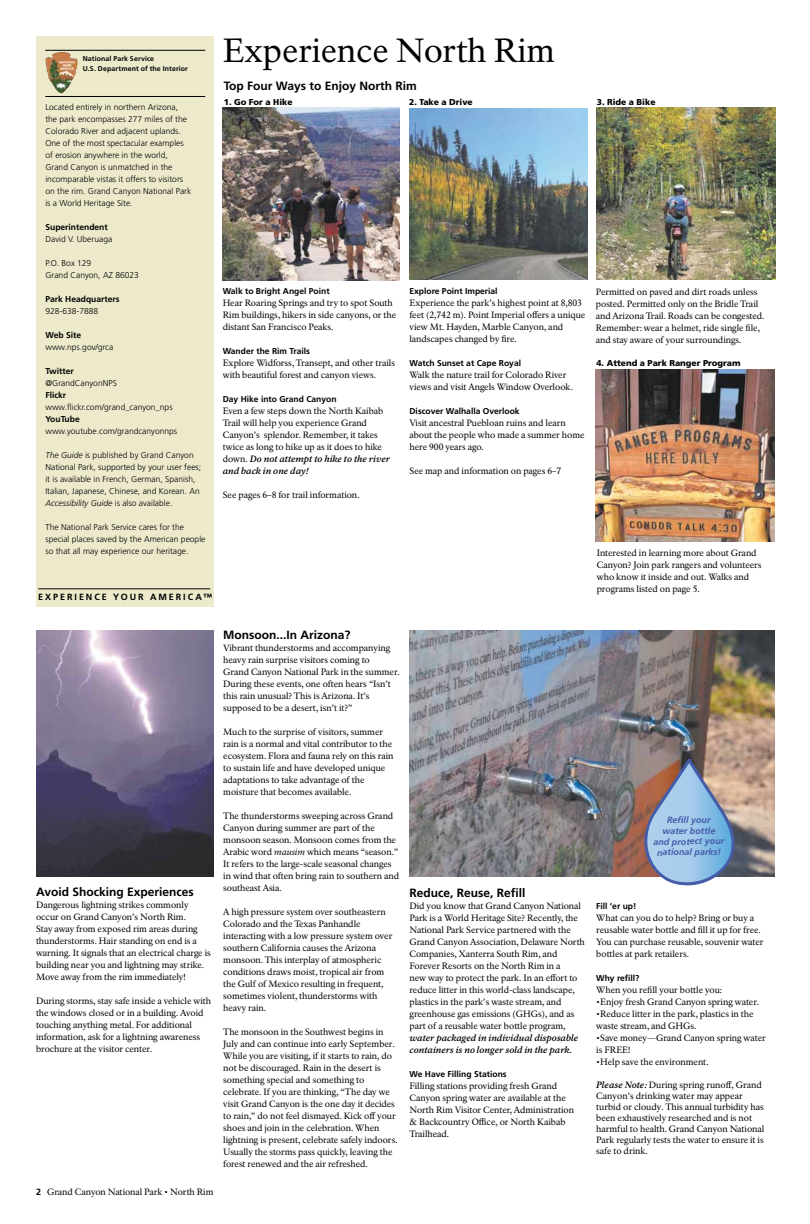
<style>
.page{position:relative;width:810px;height:1224px;background:#fff}
.page>*{position:absolute;margin:0;border:0;box-sizing:border-box;transform-origin:0 0}
.t1{font:33px "NPS Rawlinson OT";color:#000}
.t2{font:700 12px "Frutiger LT Std";color:#000}
.t3{font:9px/12px "NPS Rawlinson OT";letter-spacing:-.005em;color:#000}
.t4{font:italic 700 9px/12px "NPS Rawlinson OT";color:#000}
.t5{font:italic 700 9px/10.8px "Frutiger LT Std";letter-spacing:-.01em;color:#445ca9;text-align:center}
.t6{font:700 9px "Frutiger LT Std";letter-spacing:.215em;color:#000}
.t7{font:300 8.5px/12px "Frutiger LT Std";color:#000}
.t8{font:700 8.5px "Frutiger LT Std";color:#000}
.t9{font:900 8.5px "Frutiger LT Std";color:#000}
.t10{font:700 7px/10px "Frutiger LT Std";letter-spacing:.02em;color:#000}
.s1{font-style:italic}
.s2{font-weight:700;font-style:italic}
.s3{font-family:"Frutiger LT Std";font-weight:300}
.s4{font-family:"Frutiger LT Std";font-weight:700}
</style>
<div class="page">
<div style="left:36px;top:36px;width:177px;height:570px;background:#ede9cb"></div>
<hr style="left:45px;top:50px;width:160px;height:1px;background:#000">
<hr style="left:45px;top:96px;width:160px;height:1px;background:#000">
<img style="left:45px;top:52px;width:33px;height:41px">
<img style="left:223px;top:108px;width:177px;height:172px">
<img style="left:410px;top:109px;width:177px;height:170px">
<img style="left:596px;top:370px;width:179px;height:172px">
<img style="left:597px;top:108px;width:178px;height:171px">
<img style="left:410px;top:630px;width:365px;height:247px">
<svg style="left:644px;top:759px;width:95px;height:127px;background:#9caabd"></svg>
<img style="left:36px;top:630px;width:178px;height:247px">
<hr style="left:38px;top:589px;width:172px;height:1px;background:#000">
<p class="t10" style="left:83px;top:54px;width:107px">National Park Service<br>U.S. Department of the Interior</p>
<p class="t7" style="left:45px;top:102px;width:147px">Located entirely in northern Arizona, the park encompasses 277 miles of the Colorado River and adjacent uplands.<br>One of the most spectacular examples of erosion anywhere in the world, Grand Canyon is unmatched in the incomparable vistas it offers to visitors on the rim. Grand Canyon National Park is a World Heritage Site.</p>
<p class="t8" style="left:45px;top:222px;width:64px">Superintendent</p>
<p class="t7" style="left:45px;top:234px;width:68px">David V. Uberuaga</p>
<p class="t7" style="left:45px;top:258px;width:95px">P.O. Box 129<br>Grand Canyon, AZ 86023</p>
<p class="t8" style="left:45px;top:294px;width:76px">Park Headquarters</p>
<p class="t7" style="left:45px;top:306px;width:54px">928-638-7888</p>
<p class="t8" style="left:45px;top:331px;width:37px">Web Site</p>
<p class="t7" style="left:45px;top:342px;width:69px">www.nps.gov/grca</p>
<p class="t8" style="left:45px;top:367px;width:30px">Twitter</p>
<p class="t7" style="left:45px;top:378px;width:73px">@GrandCanyonNPS</p>
<p class="t8" style="left:45px;top:391px;width:22px">Flickr</p>
<p class="t7" style="left:45px;top:402px;width:129px">www.flickr.com/grand_canyon_nps</p>
<p class="t8" style="left:45px;top:415px;width:36px">YouTube</p>
<p class="t7" style="left:45px;top:426px;width:133px">www.youtube.com/grandcanyonnps</p>
<p class="t7" style="left:45px;top:450px;width:157px"><span class="s1">The Guide</span> is published by Grand Canyon National Park, supported by your user fees; it is available in French, German, Spanish, Italian, Japanese, Chinese, and Korean. An <span class="s1">Accessibility Guide</span> is also available.</p>
<p class="t7" style="left:45px;top:522px;width:162px">The National Park Service cares for the special places saved by the American people so that all may experience our heritage.</p>
<p class="t6" style="left:38px;top:591px;width:175px">EXPERIENCE YOU R AMERICA™</p>
<h1 class="t1" style="left:223px;top:30px;width:334px">Experience North Rim</h1>
<h2 class="t2" style="left:224px;top:79px;width:194px">Top Four Ways to Enjoy North Rim</h2>
<p class="t9" style="left:224px;top:97px;width:70px">1. Go For a Hike</p>
<p class="t9" style="left:409px;top:97px;width:65px">2. Take a Drive</p>
<p class="t9" style="left:597px;top:97px;width:60px">3. Ride a Bike</p>
<p class="t8" style="left:223px;top:287px;width:108px">Walk to Bright Angel Point</p>
<p class="t3" style="left:223px;top:297px;width:175px">Hear Roaring Springs and try to spot South<br>Rim buildings, hikers in side canyons, or the distant San Francisco Peaks.</p>
<p class="t8" style="left:223px;top:347px;width:89px">Wander the Rim Trails</p>
<p class="t3" style="left:223px;top:357px;width:174px">Explore Widforss, Transept, and other trails with beautiful forest and canyon views.</p>
<p class="t8" style="left:223px;top:395px;width:115px">Day Hike into Grand Canyon</p>
<p class="t3" style="left:223px;top:405px;width:169px">Even a few steps down the North Kaibab Trail will help you experience Grand Canyon’s splendor. Remember, it takes twice as long to hike up as it does to hike down. <span class="s2">Do not attempt to hike to the river and back in one day!</span></p>
<p class="t3" style="left:223px;top:489px;width:138px">See pages 6<span class="s3">–</span>8 for trail information.</p>
<p class="t8" style="left:409px;top:287px;width:90px">Explore Point Imperial</p>
<p class="t3" style="left:410px;top:297px;width:177px">Experience the park’s highest point at 8,803 feet (2,742 m). Point Imperial offers a unique view Mt. Hayden, Marble Canyon, and landscapes changed by fire.</p>
<p class="t8" style="left:410px;top:359px;width:113px">Watch Sunset at Cape Royal</p>
<p class="t3" style="left:410px;top:369px;width:165px">Walk the nature trail for Colorado River views and visit Angels Window Overlook.</p>
<p class="t8" style="left:410px;top:407px;width:112px">Discover Walhalla Overlook</p>
<p class="t3" style="left:410px;top:417px;width:176px">Visit ancestral Puebloan ruins and learn about the people who made a summer home here 900 years ago.</p>
<p class="t3" style="left:410px;top:465px;width:153px">See map and information on pages 6–7</p>
<p class="t3" style="left:596px;top:286px;width:170px">Permitted on paved and dirt roads unless posted. Permitted only on the Bridle Trail and Arizona Trail. Roads can be congested.<br>Remember: wear a helmet, ride single file, and stay aware of your surroundings.</p>
<p class="t9" style="left:596px;top:358px;width:146px">4. Attend a Park Ranger Program</p>
<p class="t3" style="left:597px;top:547px;width:166px">Interested in learning more about Grand Canyon? Join park rangers and volunteers who know it inside and out. Walks and programs listed on page 5.</p>
<h2 class="t2" style="left:36px;top:885px;width:159px">Avoid Shocking Experiences</h2>
<p class="t3" style="left:36px;top:899px;width:176px">Dangerous lightning strikes commonly occur on Grand Canyon’s North Rim.<br>Stay away from exposed rim areas during thunderstorms. Hair standing on end is a warning. It signals that an electrical charge is building near you and lightning may strike.<br>Move away from the rim immediately!</p>
<p class="t3" style="left:36px;top:995px;width:177px">During storms, stay safe inside a vehicle with the windows closed or in a building. Avoid touching anything metal. For additional information, ask for a lightning awareness brochure at the visitor center.</p>
<p class="t3" style="left:36px;top:1186px;width:179px"><span class="s4">2</span> Grand Canyon National Park • North Rim</p>
<h2 class="t2" style="left:223px;top:628px;width:129px">Monsoon...In Arizona?</h2>
<p class="t3" style="left:223px;top:642px;width:178px">Vibrant thunderstorms and accompanying heavy rain surprise visitors coming to<br>Grand Canyon National Park in the summer.<br>During these events, one often hears “Isn’t this rain unusual? This is Arizona. It’s supposed to be a desert, isn’t it?”</p>
<p class="t3" style="left:223px;top:726px;width:172px">Much to the surprise of visitors, summer rain is a normal and vital contributor to the ecosystem. Flora and fauna rely on this rain to sustain life and have developed unique adaptations to take advantage of the moisture that becomes available.</p>
<p class="t3" style="left:223px;top:810px;width:177px">The thunderstorms sweeping across Grand Canyon during summer are part of the monsoon season. Monsoon comes from the Arabic word <span class="s1">mausim</span> which means “season.” It refers to the large-scale seasonal changes in wind that often bring rain to southern and southeast Asia.</p>
<p class="t3" style="left:223px;top:906px;width:171px">A high pressure system over southeastern Colorado and the Texas Panhandle interacting with a low pressure system over southern California causes the Arizona monsoon. This interplay of atmospheric conditions draws moist, tropical air from the Gulf of Mexico resulting in frequent, sometimes violent, thunderstorms with heavy rain.</p>
<p class="t3" style="left:223px;top:1026px;width:176px">The monsoon in the Southwest begins in July and can continue into early September.<br>While you are visiting, if it starts to rain, do not be discouraged. Rain in the desert is something special and something to celebrate. If you are thinking, “The day we visit Grand Canyon is the one day it decides to rain,” do not feel dismayed. Kick off your shoes and join in the celebration. When lightning is present, celebrate safely indoors.<br>Usually the storms pass quickly, leaving the forest renewed and the air refreshed.</p>
<h2 class="t2" style="left:410px;top:886px;width:118px">Reduce, Reuse, Refill</h2>
<p class="t3" style="left:410px;top:900px;width:177px">Did you know that Grand Canyon National Park is a World Heritage Site? Recently, the National Park Service partnered with the Grand Canyon Association, Delaware North Companies, Xanterra South Rim, and Forever Resorts on the North Rim in a<br>new way to protect the park. In an effort to reduce litter in this world-class landscape, plastics in the park’s waste stream, and greenhouse gas emissions (GHGs), and as part of a reusable water bottle program,</p>
<p class="t4" style="left:410px;top:1032px;width:170px">water packaged in individual disposable containers is no longer sold in the park.</p>
<p class="t8" style="left:410px;top:1069px;width:99px">We Have Filling Stations</p>
<p class="t3" style="left:410px;top:1080px;width:166px">Filling stations providing fresh Grand Canyon spring water are available at the North Rim Visitor Center, Administration &amp; Backcountry Office, or North Kaibab Trailhead.</p>
<p class="t5" style="left:653px;top:814px;width:73px">Refill your<br>water bottle and protect your national parks!</p>
<p class="t8" style="left:596px;top:901px;width:42px">Fill ‘er up!</p>
<p class="t3" style="left:596px;top:912px;width:169px">What can you do to help? Bring or buy a reusable water bottle and fill it up for free.<br>You can purchase reusable, souvenir water bottles at park retailers.</p>
<p class="t8" style="left:596px;top:973px;width:45px">Why refill?</p>
<p class="t3" style="left:596px;top:984px;width:127px">When you refill your bottle you:</p>
<p class="t3" style="left:596px;top:996px;width:164px">•Enjoy fresh Grand Canyon spring water.</p>
<p class="t3" style="left:596px;top:1008px;width:159px">•Reduce litter in the park, plastics in the waste stream, and GHGs.</p>
<p class="t3" style="left:596px;top:1032px;width:171px">•Save money—Grand Canyon spring water is FREE!</p>
<p class="t3" style="left:596px;top:1056px;width:114px">•Help save the environment.</p>
<p class="t3" style="left:596px;top:1079px;width:170px;line-height:11px"><span class="s2">Please Note:</span> During spring runoff, Grand Canyon’s drinking water may appear turbid or cloudy. This annual turbidity has been exhaustively researched and is not harmful to health. Grand Canyon National Park regularly tests the water to ensure it is safe to drink.</p>
</div>
